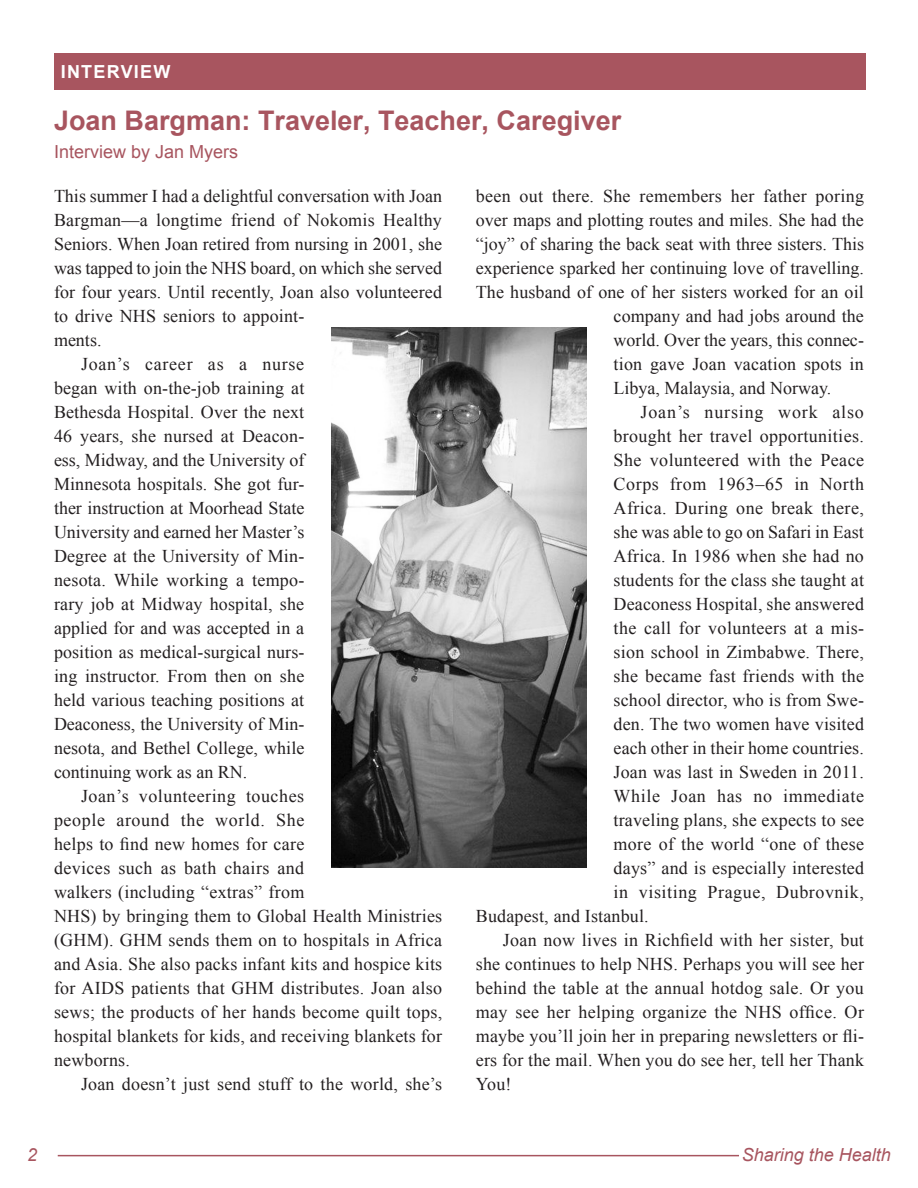
<style>
.page{position:relative;width:918px;height:1188px;background:#fff}
.page>*{position:absolute;margin:0;border:0;box-sizing:border-box;transform-origin:0 0}
.t1{font:700 27px "Arial";color:#a8555f}
.t2{font:18px/24px "Times New Roman";letter-spacing:.01em;color:#231f20}
.t3{font:18px "Times New Roman";letter-spacing:.03em;color:#231f20}
.t4{font:18px "Times New Roman";letter-spacing:.035em;color:#231f20}
.t5{font:18px "Times New Roman";letter-spacing:.045em;color:#231f20}
.t6{font:18px "Arial";color:#a8555f}
.t7{font:italic 18px "Arial";color:#a8555f}
.t8{font:700 18px "Arial";letter-spacing:.07em;color:#fff}
</style>
<div class="page">
<hr style="left:58px;top:1155px;width:681px;height:1px;background:#a8555f">
<img style="left:331px;top:328px;width:256px;height:540px">
<div style="left:54px;top:53px;width:812px;height:37px;background:#a8555f"></div>
<p class="t8" style="left:61px;top:60px;width:111px">INTERVIEW</p>
<p class="t1" style="left:54px;top:103px;width:569px">Joan Bargman: Traveler, Teacher, Caregiver</p>
<p class="t6" style="left:54px;top:140px;width:186px">Interview by Jan Myers</p>
<p class="t2" style="left:54px;top:184px;width:390px">This summer I had a delightful conversation with Joan Bargman—a longtime friend of Nokomis Healthy Seniors. When Joan retired from nursing in 2001, she was tapped to join the NHS board, on which she served for four years. Until recently, Joan also volunteered to drive NHS seniors to appoint-<br>ments.</p>
<p class="t2" style="left:54px;top:352px;width:252px;text-align:justify;text-indent:27px">Joan’s career as a nurse began with on-the-job training at Bethesda Hospital. Over the next 46 years, she nursed at Deacon&shy;ess, Midway, and the University of Minnesota hospitals. She got fur&shy;ther instruction at Moorhead State University and earned her Master’s Degree at the University of Min&shy;nesota. While working a tempo&shy;rary job at Midway hospital, she applied for and was accepted in a position as medical-surgical nurs&shy;ing instructor. From then on she held various teaching positions at Deaconess, the University of Min&shy;nesota, and Bethel College, while continuing work as an RN.</p>
<p class="t2" style="left:54px;top:784px;width:390px;text-indent:27px">Joan’s volunteering touches<br>people around the world. She<br>helps to find new homes for care<br>devices such as bath chairs and<br>walkers (including “extras” from<br>NHS) by bringing them to Global Health Ministries (GHM). GHM sends them on to hospitals in Africa and Asia. She also packs infant kits and hospice kits for AIDS patients that GHM distributes. Joan also sews; the products of her hands become quilt tops, hospital blankets for kids, and receiving blankets for newborns.</p>
<p class="t2" style="left:81px;top:1072px;width:363px">Joan doesn’t just send stuff to the world, she’s</p>
<p class="t2" style="left:476px;top:184px;width:390px">been out there. She remembers her father poring</p>
<p class="t2" style="left:476px;top:208px;width:390px">over maps and plotting routes and miles. She had the</p>
<p class="t2" style="left:476px;top:232px;width:390px">“joy” of sharing the back seat with three sisters. This</p>
<p class="t2" style="left:476px;top:256px;width:390px">experience sparked her continuing love of travelling.</p>
<p class="t2" style="left:476px;top:280px;width:389px">The husband of one of her sisters worked for an oil</p>
<p class="t2" style="left:614px;top:304px;width:252px">company and had jobs around the</p>
<p class="t2" style="left:614px;top:328px;width:252px">world. Over the years, this connec-</p>
<p class="t2" style="left:614px;top:352px;width:252px">tion gave Joan vacation spots in</p>
<p class="t2" style="left:614px;top:376px;width:219px">Libya, Malaysia, and Norway.</p>
<p class="t5" style="left:641px;top:400px;width:225px">Joan’s nursing work also</p>
<p class="t2" style="left:614px;top:424px;width:252px">brought her travel opportunities.</p>
<p class="t2" style="left:614px;top:448px;width:252px">She volunteered with the Peace</p>
<p class="t3" style="left:614px;top:472px;width:252px">Corps from 1963–65 in North</p>
<p class="t2" style="left:614px;top:496px;width:252px">Africa. During one break there,</p>
<p class="t2" style="left:614px;top:520px;width:252px">she was able to go on Safari in East</p>
<p class="t2" style="left:614px;top:544px;width:252px">Africa. In 1986 when she had no</p>
<p class="t2" style="left:614px;top:568px;width:252px">students for the class she taught at</p>
<p class="t2" style="left:614px;top:592px;width:252px">Deaconess Hospital, she answered</p>
<p class="t2" style="left:614px;top:616px;width:252px">the call for volunteers at a mis-</p>
<p class="t2" style="left:614px;top:640px;width:252px">sion school in Zimbabwe. There,</p>
<p class="t2" style="left:614px;top:664px;width:252px">she became fast friends with the</p>
<p class="t2" style="left:614px;top:688px;width:252px">school director, who is from Swe-</p>
<p class="t2" style="left:614px;top:712px;width:252px">den. The two women have visited</p>
<p class="t2" style="left:614px;top:736px;width:252px">each other in their home countries.</p>
<p class="t2" style="left:614px;top:760px;width:252px">Joan was last in Sweden in 2011.</p>
<p class="t4" style="left:614px;top:784px;width:252px">While Joan has no immediate</p>
<p class="t2" style="left:614px;top:808px;width:252px">traveling plans, she expects to see</p>
<p class="t2" style="left:614px;top:832px;width:252px">more of the world “one of these</p>
<p class="t2" style="left:614px;top:856px;width:252px">days” and is especially interested</p>
<p class="t3" style="left:614px;top:880px;width:252px">in visiting Prague, Dubrovnik,</p>
<p class="t2" style="left:476px;top:904px;width:174px">Budapest, and Istanbul.</p>
<p class="t2" style="left:476px;top:928px;width:390px;text-align:justify;text-indent:27px">Joan now lives in Richfield with her sister, but she continues to help NHS. Perhaps you will see her behind the table at the annual hotdog sale. Or you may see her helping organize the NHS office. Or maybe you’ll join her in preparing newsletters or fli&shy;ers for the mail. When you do see her, tell her Thank You!</p>
<p class="t7" style="left:27px;top:1143px;width:12px">2</p>
<p class="t7" style="left:742px;top:1143px;width:151px">Sharing the Health</p>
</div>
